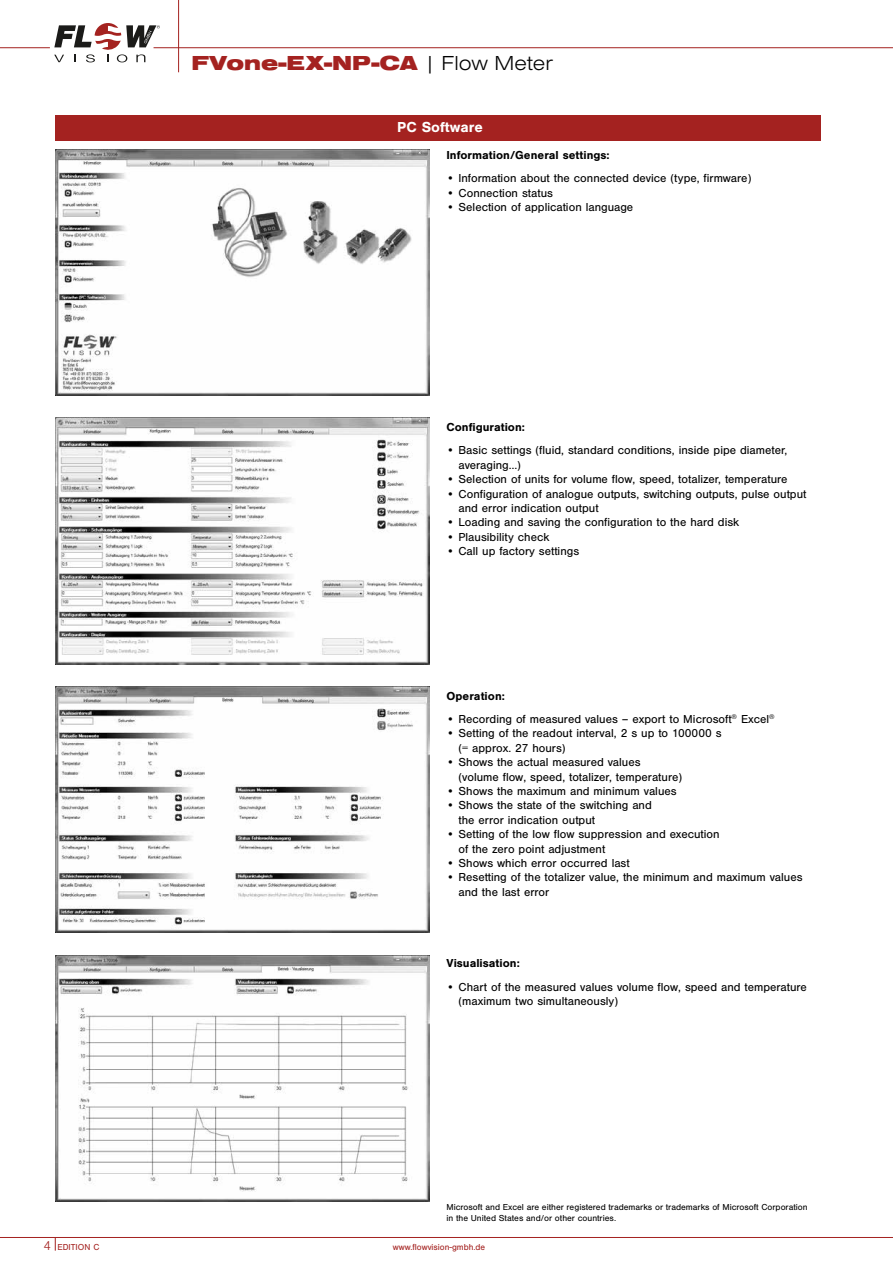
<style>
.page{position:relative;width:893px;height:1263px;background:#fff}
.page>*{position:absolute;margin:0;border:0;box-sizing:border-box;transform-origin:0 0}
.t1{font:900 expanded 21px "Sans";color:#a42220}
.t2{font:700 15px "Sans";color:#fff}
.t3{font:300 13.5px "Sans";color:#a42220}
.t4{font:12px/14.4px "Sans";color:#000}
.t5{font:700 12px "Sans";color:#000}
.t6{font:9px/10.5px "Sans";color:#000}
.t7{font:9px "Sans";color:#a42220}
.s1{font-weight:300;color:#000}
</style>
<div class="page">
<svg style="left:54px;top:23px;width:106px;height:39px"></svg>
<svg style="left:55px;top:1238px;width:1px;height:12px"></svg>
<hr style="left:0;top:1237px;width:893px;height:1px;background:#a42220">
<hr style="left:0;top:47px;width:50px;height:1px;background:#a42220">
<hr style="left:154px;top:47px;width:739px;height:1px;background:#a42220">
<hr style="left:178px;top:0;width:1px;height:72px;background:#a42220">
<div style="left:55px;top:115px;width:766px;height:25px;background:#a42220"></div>
<img style="left:56px;top:149px;width:374px;height:246px">
<img style="left:56px;top:418px;width:374px;height:246px">
<img style="left:56px;top:687px;width:374px;height:246px">
<img style="left:56px;top:956px;width:374px;height:246px">
<h1 class="t1" style="left:191px;top:50px;width:363px">FVone-EX-NP-CA <span class="s1">| Flow Meter</span></h1>
<p class="t2" style="left:397px;top:122px;width:87px">PC Software</p>
<p class="t5" style="left:446px;top:151px;width:165px">Information/General settings:</p>
<p class="t4" style="left:446px;top:172px;width:306px">• Information about the connected device (type, firmware)</p>
<p class="t4" style="left:446px;top:186px;width:108px">• Connection status</p>
<p class="t4" style="left:446px;top:201px;width:188px">• Selection of application language</p>
<p class="t5" style="left:446px;top:423px;width:80px">Configuration:</p>
<p class="t4" style="left:458px;top:444px;width:330px;text-indent:-12px">• Basic settings (fluid, standard conditions, inside pipe diameter, averaging…)</p>
<p class="t4" style="left:446px;top:473px;width:343px">• Selection of units for volume flow, speed, totalizer, temperature</p>
<p class="t4" style="left:458px;top:487px;width:350px;text-indent:-12px">• Configuration of analogue outputs, switching outputs, pulse output and error indication output</p>
<p class="t4" style="left:446px;top:516px;width:294px">• Loading and saving the configuration to the hard disk</p>
<p class="t4" style="left:446px;top:531px;width:105px">• Plausibility check</p>
<p class="t4" style="left:446px;top:545px;width:134px">• Call up factory settings</p>
<p class="t5" style="left:446px;top:691px;width:60px">Operation:</p>
<p class="t4" style="left:446px;top:713px;width:330px">• Recording of measured values – export to Microsoft<sup>®</sup> Excel<sup>®</sup></p>
<p class="t4" style="left:458px;top:727px;width:265px;text-indent:-12px">• Setting of the readout interval, 2 s up to 100000 s (= approx. 27 hours)</p>
<p class="t4" style="left:458px;top:756px;width:225px;text-indent:-12px">• Shows the actual measured values (volume flow, speed, totalizer, temperature)</p>
<p class="t4" style="left:446px;top:785px;width:232px">• Shows the maximum and minimum values</p>
<p class="t4" style="left:458px;top:799px;width:195px;text-indent:-12px">• Shows the state of the switching and the error indication output</p>
<p class="t4" style="left:458px;top:828px;width:263px;text-indent:-12px">• Setting of the low flow suppression and execution of the zero point adjustment</p>
<p class="t4" style="left:446px;top:857px;width:185px">• Shows which error occurred last</p>
<p class="t4" style="left:458px;top:871px;width:346px;text-indent:-12px">• Resetting of the totalizer value, the minimum and maximum values and the last error</p>
<p class="t5" style="left:446px;top:959px;width:75px">Visualisation:</p>
<p class="t4" style="left:458px;top:980px;width:350px;text-indent:-12px">• Chart of the measured values volume flow, speed and temperature (maximum two simultaneously)</p>
<p class="t6" style="left:446px;top:1202px;width:363px">Microsoft and Excel are either registered trademarks or trademarks of Microsoft Corporation in the United States and/or other countries.</p>
<p class="t3" style="left:43px;top:1237px;width:9px">4</p>
<p class="t7" style="left:57px;top:1244px;width:44px">EDITION C</p>
<p class="t7" style="left:393px;top:1244px;width:94px">www.flowvision-gmbh.de</p>
</div>
